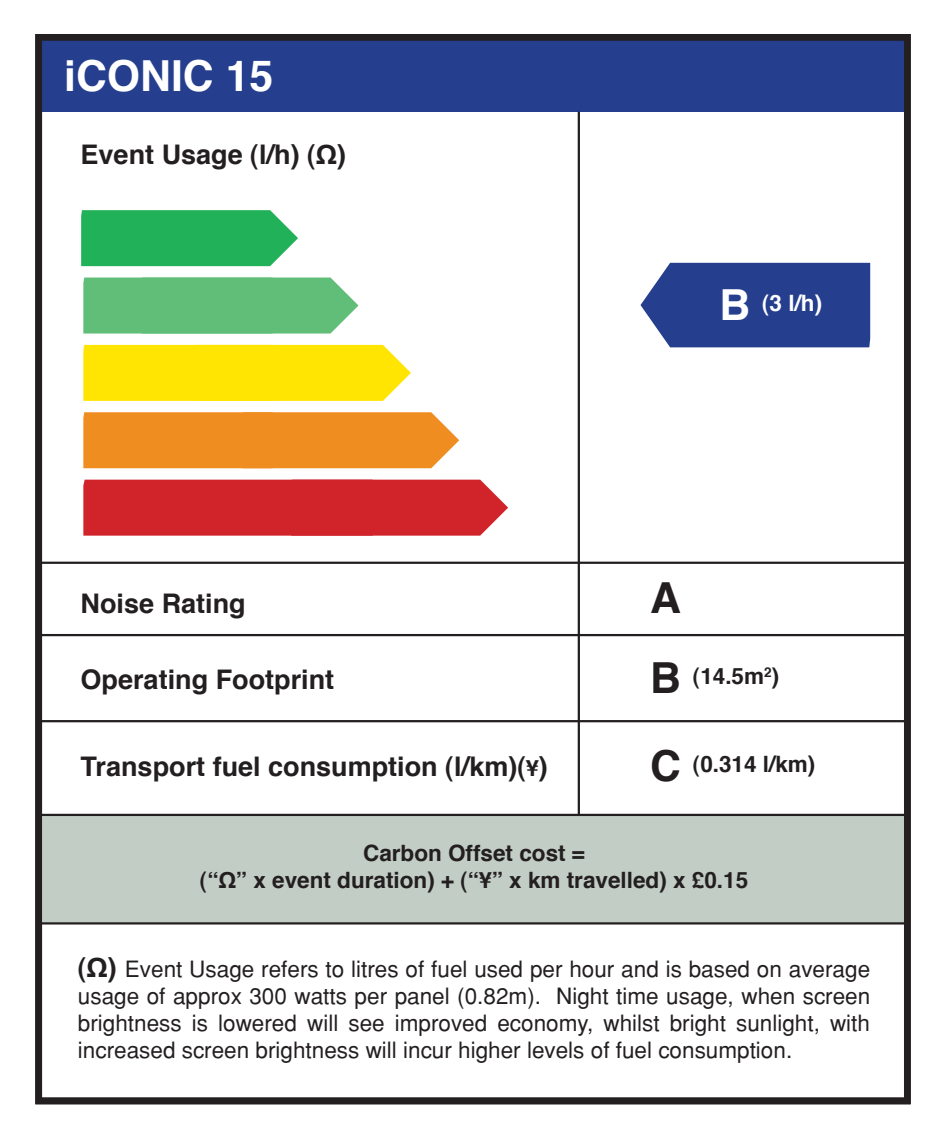
<style>
.page{position:relative;width:943px;height:1135px;background:#fff}
.page>*{position:absolute;margin:0;border:0;box-sizing:border-box;transform-origin:0 0}
.t1{font:700 42.75px "Helvetica";color:#fff}
.t2{font:700 42.75px "Helvetica";color:#231f20}
.t3{font:700 27px "Helvetica";color:#231f20}
.t4{font:22.5px/27px "Helvetica";color:#231f20;text-align:justify}
.t5{font:700 22.5px/27px "Helvetica";color:#231f20;text-align:center}
.t6{font:700 22.5px "Helvetica";color:#fff}
.s1{font-size:42.75px}
.s2{font-size:22.5px}
.s3{font-weight:700;font-size:27px}
</style>
<div class="page">
<div style="left:39px;top:37px;width:868px;height:75px;background:#253f8e"></div>
<div style="left:40px;top:815px;width:867px;height:108px;background:#c2cdc5"></div>
<hr style="left:577px;top:112px;width:3px;height:703px;background:#231f20">
<hr style="left:39px;top:561px;width:869px;height:3px;background:#231f20">
<hr style="left:39px;top:634px;width:869px;height:2px;background:#231f20">
<hr style="left:38px;top:720px;width:870px;height:2px;background:#231f20">
<hr style="left:39px;top:813px;width:869px;height:3px;background:#231f20">
<svg style="left:640px;top:263px;width:230px;height:84px;background:#334c95"></svg>
<hr style="left:39px;top:922px;width:869px;height:2px;background:#231f20">
<svg style="left:81px;top:210px;width:217px;height:56px;background:#2fb764"></svg>
<div style="left:83px;top:277px;width:275px;height:56px;background:#61be79"></div>
<div style="left:83px;top:345px;width:328px;height:56px;background:#ffe501"></div>
<div style="left:83px;top:412px;width:376px;height:56px;background:#f08d20"></div>
<div style="left:83px;top:479px;width:425px;height:56px;background:#d1232a"></div>
<div style="left:35px;top:34px;width:875px;height:1070px;border:7px solid #231f20"></div>
<h1 class="t1" style="left:64px;top:47px;width:211px">iCONIC 15</h1>
<p class="t3" style="left:81px;top:136px;width:267px">Event Usage (l/h) (Ω)</p>
<p class="t6" style="left:719px;top:288px;width:104px"><span class="s1">B</span> (3 l/h)</p>
<p class="t3" style="left:81px;top:585px;width:167px">Noise Rating</p>
<p class="t3" style="left:81px;top:661px;width:255px">Operating Footprint</p>
<p class="t3" style="left:81px;top:748px;width:469px">Transport fuel consumption (l/km)(<span class="s2">¥</span>)</p>
<h1 class="t2" style="left:650px;top:568px;width:32px">A</h1>
<p class="t5" style="left:650px;top:663px;width:131px"><span class="s1">B</span> (14.5m<sup>2</sup>)</p>
<p class="t5" style="left:650px;top:751px;width:167px"><span class="s1">C</span> (0.314 l/km)</p>
<p class="t5" style="left:200px;top:841px;width:550px">Carbon Offset cost =<br>(“Ω” x event duration) + (“¥” x km travelled) x £0.15</p>
<p class="t4" style="left:78px;top:955px;width:794px"><span class="s3">(Ω)</span> Event Usage refers to litres of fuel used per hour and is based on average usage of approx 300 watts per panel (0.82m). Night time usage, when screen brightness is lowered will see improved economy, whilst bright sunlight, with increased screen brightness will incur higher levels of fuel consumption.</p>
</div>
